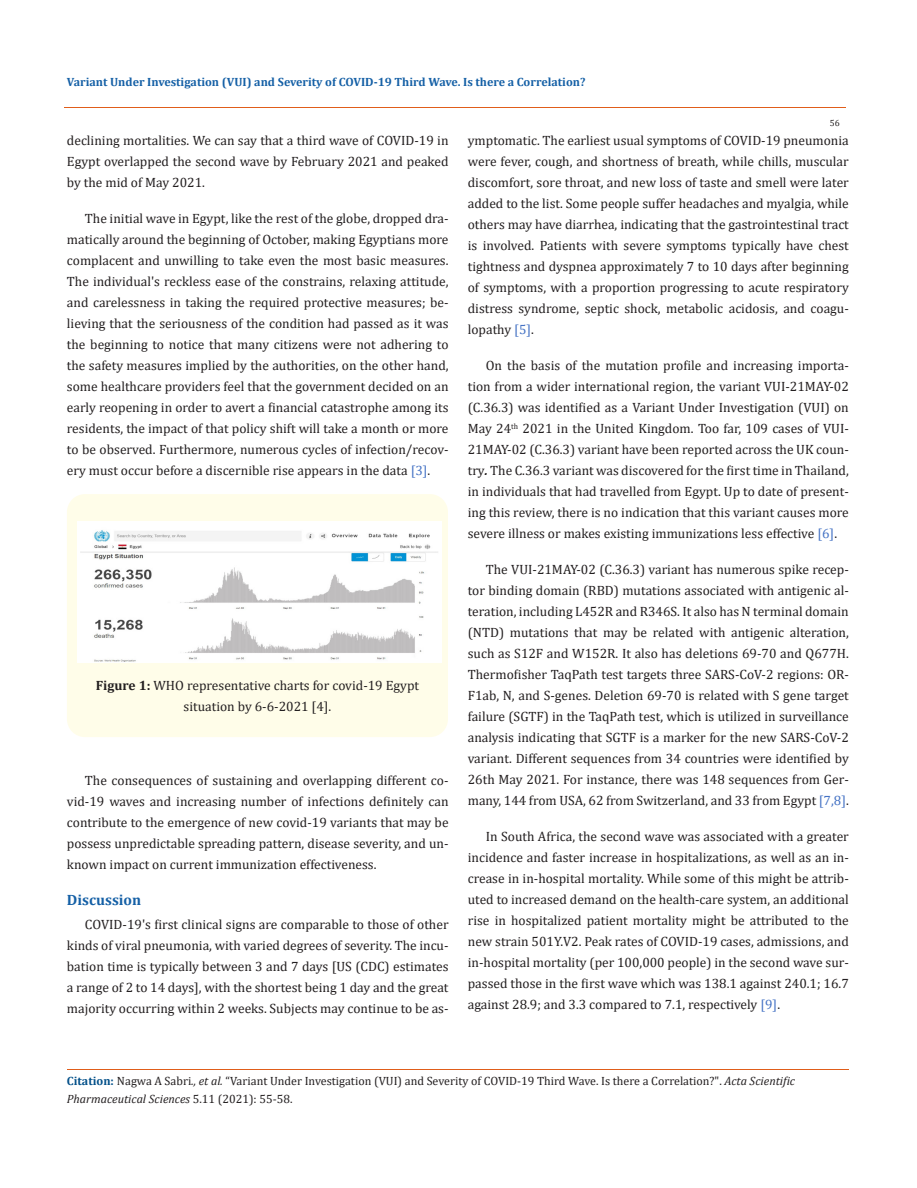
<style>
.page{position:relative;width:917px;height:1188px;background:#fff}
.page>*{position:absolute;margin:0;border:0;box-sizing:border-box;transform-origin:0 0}
.t1{font:700 15px "Cambria";color:#1560a6}
.t2{font:13.5px/21px "Cambria";color:#231f20;text-align:justify}
.t3{font:12px "Cambria";color:#231f20}
.t4{font:700 12px "Cambria";color:#1560a6}
.t5{font:italic 12px "Cambria";color:#231f20}
.t6{font:9px "Cambria";color:#231f20}
.s1{color:#4472c4}
.s2{font-weight:700}
.s3{font-weight:700;font-style:italic}
.s4{font-weight:700;color:#035089}
.s5{font-style:italic}
.s6{font-style:normal}
</style>
<div class="page">
<div style="left:67px;top:494px;width:381px;height:243px;background:#fffde9;border-radius:18px"></div>
<img style="left:77px;top:522px;width:364px;height:141px">
<hr style="left:64px;top:108px;width:781px;height:1px;background:#e05d1a">
<hr style="left:67px;top:1070px;width:781px;height:1px;background:#e05d1a">
<p class="t4" style="left:67px;top:73px;width:520px">Variant Under Investigation (VUI) and Severity of COVID-19 Third Wave. Is there a Correlation?</p>
<p class="t6" style="left:829px;top:118px;width:11px">56</p>
<p class="t2" style="left:67px;top:130px;width:383px">declining mortalities. We can say that a third wave of COVID-19 in Egypt overlapped the second wave by February 2021 and peaked by the mid of May 2021.</p>
<p class="t2" style="left:67px;top:208px;width:383px;text-indent:18px">The initial wave in Egypt, like the rest of the globe, dropped dra&shy;matically around the beginning of October, making Egyptians more complacent and unwilling to take even the most basic measures.<br>The individual's reckless ease of the constrains, relaxing attitude, and carelessness in taking the required protective measures; be&shy;lieving that the seriousness of the condition had passed as it was the beginning to notice that many citizens were not adhering to the safety measures implied by the authorities, on the other hand, some healthcare providers feel that the government decided on an early reopening in order to avert a financial catastrophe among its residents, the impact of that policy shift will take a month or more to be observed. Furthermore, numerous cycles of infection/recov&shy;ery must occur before a discernible rise appears in the data <span class="s1">[3]</span>.</p>
<p class="t2" style="left:96px;top:675px;width:325px;text-align:center"><span class="s2">Figure 1:</span> WHO representative charts for covid-19 Egypt situation by 6-6-2021 [4].</p>
<p class="t2" style="left:67px;top:770px;width:383px;text-indent:18px">The consequences of sustaining and overlapping different co&shy;vid-19 waves and increasing number of infections definitely can contribute to the emergence of new covid-19 variants that may be possess unpredictable spreading pattern, disease severity, and un&shy;known impact on current immunization effectiveness.</p>
<p class="t1" style="left:67px;top:890px;width:76px">Discussion</p>
<p class="t2" style="left:67px;top:914px;width:383px;text-indent:18px">COVID-19's first clinical signs are comparable to those of other kinds of viral pneumonia, with varied degrees of severity. The incu&shy;bation time is typically between 3 and 7 days [US (CDC) estimates a range of 2 to 14 days], with the shortest being 1 day and the great majority occurring within 2 weeks. Subjects may continue to be as-</p>
<p class="t2" style="left:468px;top:130px;width:382px">ymptomatic. The earliest usual symptoms of COVID-19 pneumonia were fever, cough, and shortness of breath, while chills, muscular discomfort, sore throat, and new loss of taste and smell were later added to the list. Some people suffer headaches and myalgia, while others may have diarrhea, indicating that the gastrointestinal tract is involved. Patients with severe symptoms typically have chest tightness and dyspnea approximately 7 to 10 days after beginning of symptoms, with a proportion progressing to acute respiratory distress syndrome, septic shock, metabolic acidosis, and coagu&shy;lopathy <span class="s1">[5]</span>.</p>
<p class="t2" style="left:468px;top:355px;width:382px;text-indent:18px">On the basis of the mutation profile and increasing importa&shy;tion from a wider international region, the variant VUI-21MAY-02 (C.36.3) was identified as a Variant Under Investigation (VUI) on May 24<sup>th</sup> 2021 in the United Kingdom. Too far, 109 cases of VUI-21MAY-02 (C.36.3) variant have been reported across the UK coun&shy;try<span class="s3">.</span> The C.36.3 variant was discovered for the first time in Thailand, in individuals that had travelled from Egypt. Up to date of present&shy;ing this review, there is no indication that this variant causes more severe illness or makes existing immunizations less effective <span class="s1">[6]</span>.</p>
<p class="t2" style="left:468px;top:559px;width:382px;text-indent:18px">The VUI-21MAY-02 (C.36.3) variant has numerous spike recep&shy;tor binding domain (RBD) mutations associated with antigenic al&shy;teration, including L452R and R346S. It also has N terminal domain (NTD) mutations that may be related with antigenic alteration, such as S12F and W152R. It also has deletions 69-70 and Q677H.<br>Thermofisher TaqPath test targets three SARS-CoV-2 regions: OR-F1ab, N, and S-genes. Deletion 69-70 is related with S gene target failure (SGTF) in the TaqPath test, which is utilized in surveillance analysis indicating that SGTF is a marker for the new SARS-CoV-2 variant. Different sequences from 34 countries were identified by 26th May 2021. For instance, there was 148 sequences from Ger&shy;many, 144 from USA, 62 from Switzerland, and 33 from Egypt <span class="s1">[7,8]</span>.</p>
<p class="t2" style="left:468px;top:826px;width:382px;text-indent:18px">In South Africa, the second wave was associated with a greater incidence and faster increase in hospitalizations, as well as an in&shy;crease in in-hospital mortality. While some of this might be attrib&shy;uted to increased demand on the health-care system, an additional rise in hospitalized patient mortality might be attributed to the new strain 501Y.V2. Peak rates of COVID-19 cases, admissions, and in-hospital mortality (per 100,000 people) in the second wave sur&shy;passed those in the first wave which was 138.1 against 240.1; 16.7 against 28.9; and 3.3 compared to 7.1, respectively <span class="s1">[9]</span>.</p>
<p class="t3" style="left:67px;top:1074px;width:729px"><span class="s4">Citation:</span> Nagwa A Sabri<span class="s5">., et al.</span> “Variant Under Investigation (VUI) and Severity of COVID-19 Third Wave. Is there a Correlation?". <span class="s5">Acta Scientific</span></p>
<p class="t5" style="left:67px;top:1090px;width:227px">Pharmaceutical Sciences <span class="s6">5.11 (2021): 55-58.</span></p>
</div>
